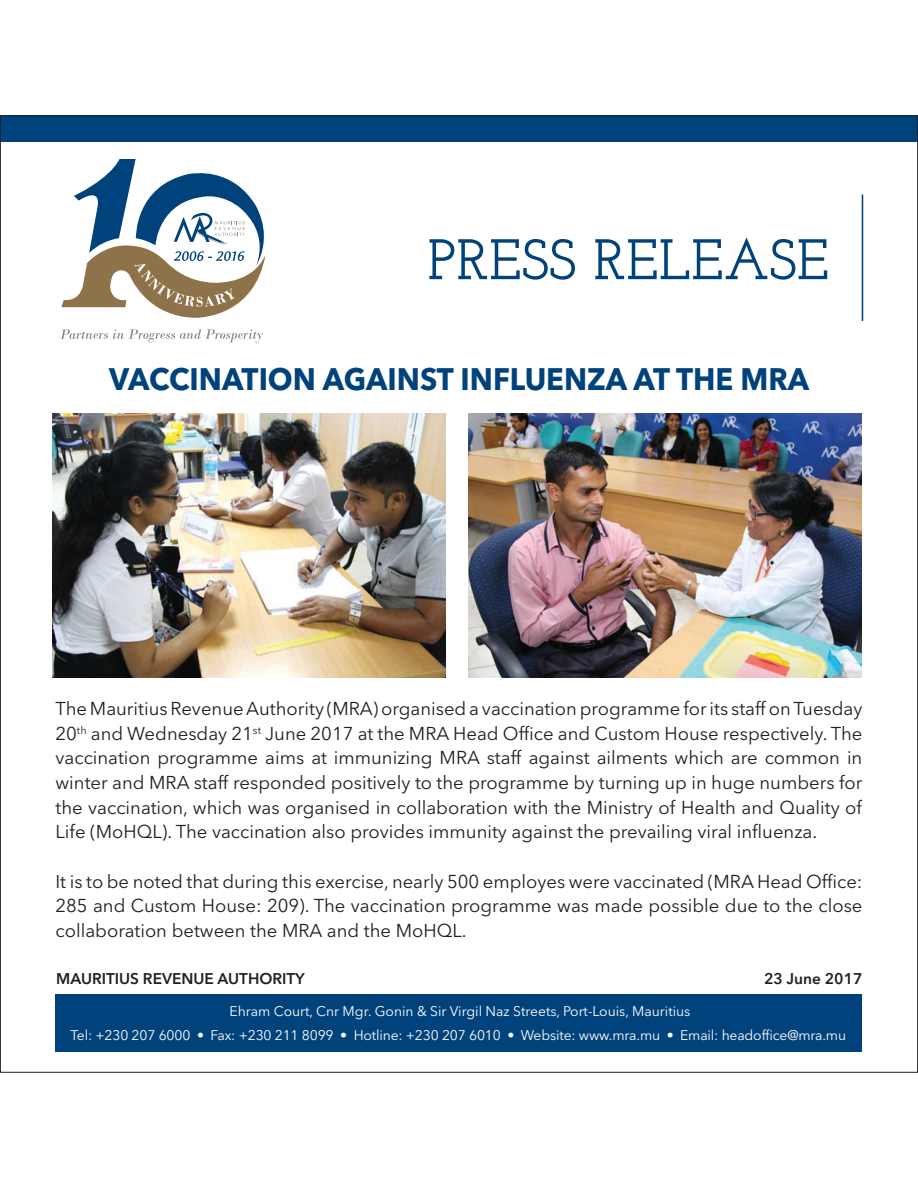
<style>
.page{position:relative;width:918px;height:1188px;background:#fff}
.page>*{position:absolute;margin:0;border:0;box-sizing:border-box;transform-origin:0 0}
.t1{font:600 57px "Josefin Slab";color:#00427b}
.t2{font:700 30.9px "Avenir Next LT Pro";color:#00427b;scale:.95 1}
.t3{font:18.45px/24.6px "Avenir Next LT Pro";color:#231f20;text-align:justify}
.t4{font:600 15.45px "Avenir Next LT Pro";color:#231f20}
.t5{font:13.95px/23.1px "Avenir Next LT Pro";letter-spacing:-.01em;color:#fff;text-align:center}
</style>
<div class="page">
<div style="left:0;top:115px;width:918px;height:27px;background:#00427b"></div>
<hr style="left:862px;top:195px;width:1px;height:126px;background:#00427b">
<svg style="left:61px;top:159px;width:205px;height:159px"></svg>
<svg style="left:60px;top:329px;width:203px;height:14px"></svg>
<div style="left:56px;top:994px;width:806px;height:57px;background:#00427b"></div>
<img style="left:52px;top:414px;width:394px;height:263px">
<img style="left:468px;top:414px;width:393px;height:263px">
<h1 class="t1" style="left:427px;top:236px;width:403px">PRESS RELEASE</h1>
<h2 class="t2" style="left:109px;top:361px;width:738px">VACCINATION AGAINST INFLUENZA AT THE MRA</h2>
<p class="t3" style="left:56px;top:698px;width:809px">The Mauritius Revenue Authority (MRA) organised a vaccination programme for its staff on Tuesday 20<sup>th</sup> and Wednesday 21<sup>st</sup> June 2017 at the MRA Head Office and Custom House respectively. The vaccination programme aims at immunizing MRA staff against ailments which are common in winter and MRA staff responded positively to the programme by turning up in huge numbers for the vaccination, which was organised in collaboration with the Ministry of Health and Quality of Life (MoHQL). The vaccination also provides immunity against the prevailing viral influenza.</p>
<p class="t3" style="left:56px;top:871px;width:808px">It is to be noted that during this exercise, nearly 500 employes were vaccinated (MRA Head Office:<br>285 and Custom House: 209). The vaccination programme was made possible due to the close collaboration between the MRA and the MoHQL.</p>
<p class="t4" style="left:56px;top:969px;width:250px">MAURITIUS REVENUE AUTHORITY</p>
<p class="t4" style="left:764px;top:970px;width:100px">23 June 2017</p>
<p class="t5" style="left:71px;top:1001px;width:777px">Ehram Court, Cnr Mgr. Gonin &amp; Sir Virgil Naz Streets, Port-Louis, Mauritius<br>Tel: +230 207 6000 • Fax: +230 211 8099 • Hotline: +230 207 6010 • Website: www.mra.mu • Email: headoffice@mra.mu</p>
</div>
